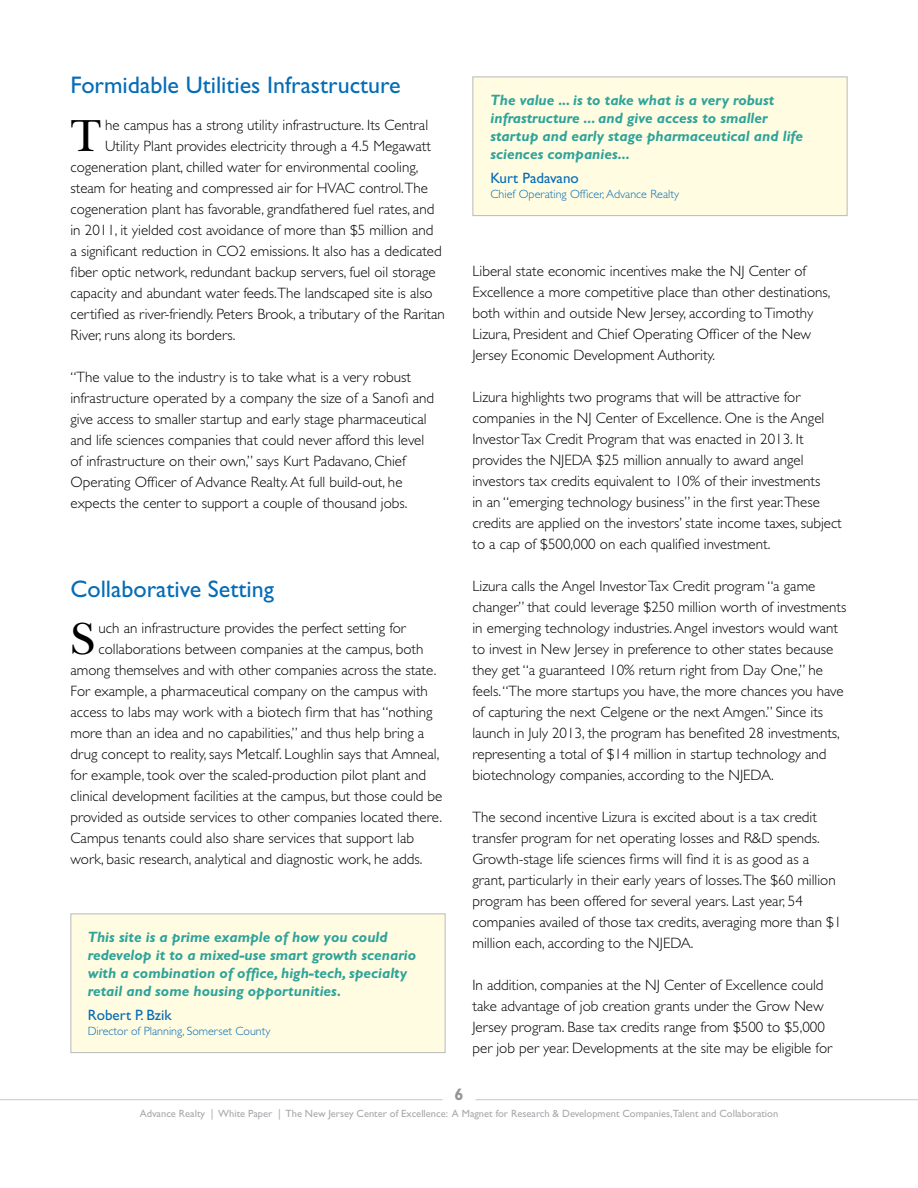
<style>
.page{position:relative;width:918px;height:1188px;background:#fff}
.page>*{position:absolute;margin:0;border:0;box-sizing:border-box;transform-origin:0 0}
.t1{font:46.8px "New Baskerville Std";color:#000}
.t2{font:24px "Gill Sans Std";color:#056cb6}
.t3{font:700 16.5px "Gill Sans Std";color:#939598}
.t4{font:300 15px/21px "Gill Sans Std";color:#000}
.t5{font:italic 700 15px/18.1px "Gill Sans Std";color:#2ea39a}
.t6{font:15px "Gill Sans Std";color:#056cb6}
.t7{font:300 12px "Gill Sans Std";color:#056cb6}
.t8{font:10.5px "Gill Sans Std";color:#a7a9ac}
</style>
<div class="page">
<div style="left:70px;top:914px;width:376px;height:139px;background:#fffce1;border:1px solid #b7b9bc"></div>
<div style="left:472px;top:76px;width:376px;height:140px;background:#fffce1;border:1px solid #b7b9bc"></div>
<hr style="left:0;top:1099px;width:443px;height:1px;background:#cbccce">
<hr style="left:476px;top:1099px;width:442px;height:1px;background:#cbccce">
<h2 class="t2" style="left:70px;top:71px;width:332px">Formidable Utilities Infrastructure</h2>
<h1 class="t1" style="left:70px;top:109px;width:32px">T</h1>
<p class="t4" style="left:105px;top:115px;width:325px">he campus has a strong utility infrastructure. Its Central</p>
<p class="t4" style="left:105px;top:136px;width:327px">Utility Plant provides electricity through a 4.5 Megawatt</p>
<p class="t4" style="left:70px;top:157px;width:349px">cogeneration plant, chilled water for environmental cooling,</p>
<p class="t4" style="left:70px;top:178px;width:359px">steam for heating and compressed air for HVAC control.The</p>
<p class="t4" style="left:70px;top:199px;width:365px">cogeneration plant has favorable, grandfathered fuel rates, and</p>
<p class="t4" style="left:70px;top:220px;width:364px">in 2011, it yielded cost avoidance of more than $5 million and</p>
<p class="t4" style="left:70px;top:241px;width:373px">a significant reduction in CO2 emissions. It also has a dedicated</p>
<p class="t4" style="left:70px;top:262px;width:367px">fiber optic network, redundant backup servers, fuel oil storage</p>
<p class="t4" style="left:70px;top:283px;width:364px">capacity and abundant water feeds.The landscaped site is also</p>
<p class="t4" style="left:70px;top:304px;width:376px">certified as river-friendly. Peters Brook, a tributary of the Raritan</p>
<p class="t4" style="left:70px;top:325px;width:167px">River, runs along its borders.</p>
<p class="t4" style="left:70px;top:367px;width:365px">“The value to the industry is to take what is a very robust infrastructure operated by a company the size of a Sanofi and give access to smaller startup and early stage pharmaceutical and life sciences companies that could never afford this level of infrastructure on their own,” says Kurt Padavano, Chief Operating Officer of Advance Realty. At full build-out, he expects the center to support a couple of thousand jobs.</p>
<h2 class="t2" style="left:70px;top:575px;width:205px">Collaborative Setting</h2>
<h1 class="t1" style="left:70px;top:611px;width:26px">S</h1>
<p class="t4" style="left:99px;top:617px;width:309px">uch an infrastructure provides the perfect setting for</p>
<p class="t4" style="left:99px;top:638px;width:326px">collaborations between companies at the campus, both</p>
<p class="t4" style="left:70px;top:659px;width:367px">among themselves and with other companies across the state.</p>
<p class="t4" style="left:70px;top:680px;width:359px">For example, a pharmaceutical company on the campus with</p>
<p class="t4" style="left:70px;top:701px;width:363px">access to labs may work with a biotech firm that has “nothing</p>
<p class="t4" style="left:70px;top:722px;width:355px">more than an idea and no capabilities,” and thus help bring a</p>
<p class="t4" style="left:70px;top:743px;width:370px">drug concept to reality, says Metcalf. Loughlin says that Amneal,</p>
<p class="t4" style="left:70px;top:764px;width:357px">for example, took over the scaled-production pilot plant and</p>
<p class="t4" style="left:70px;top:785px;width:373px">clinical development facilities at the campus, but those could be</p>
<p class="t4" style="left:70px;top:806px;width:373px">provided as outside services to other companies located there.</p>
<p class="t4" style="left:70px;top:827px;width:345px">Campus tenants could also share services that support lab</p>
<p class="t4" style="left:70px;top:848px;width:354px">work, basic research, analytical and diagnostic work, he adds.</p>
<p class="t5" style="left:88px;top:928px;width:330px">This site is a prime example of how you could redevelop it to a mixed-use smart growth scenario with a combination of office, high-tech, specialty retail and some housing opportunities.</p>
<p class="t6" style="left:88px;top:1007px;width:85px">Robert P. Bzik</p>
<p class="t7" style="left:88px;top:1024px;width:184px">Director of Planning, Somerset County</p>
<p class="t5" style="left:490px;top:91px;width:314px">The value ... is to take what is a very robust infrastructure ... and give access to smaller startup and early stage pharmaceutical and life sciences companies...</p>
<p class="t6" style="left:490px;top:170px;width:90px">Kurt Padavano</p>
<p class="t7" style="left:490px;top:187px;width:190px">Chief Operating Officer, Advance Realty</p>
<p class="t4" style="left:472px;top:260px;width:360px">Liberal state economic incentives make the NJ Center of Excellence a more competitive place than other destinations, both within and outside New Jersey, according to Timothy Lizura, President and Chief Operating Officer of the New Jersey Economic Development Authority.</p>
<p class="t4" style="left:472px;top:386px;width:371px">Lizura highlights two programs that will be attractive for companies in the NJ Center of Excellence. One is the Angel Investor Tax Credit Program that was enacted in 2013. It provides the NJEDA $25 million annually to award angel investors tax credits equivalent to 10% of their investments<br>in an “emerging technology business” in the first year.These credits are applied on the investors’ state income taxes, subject to a cap of $500,000 on each qualified investment.</p>
<p class="t4" style="left:472px;top:575px;width:375px">Lizura calls the Angel Investor Tax Credit program “a game changer” that could leverage $250 million worth of investments in emerging technology industries. Angel investors would want to invest in New Jersey in preference to other states because they get “a guaranteed 10% return right from Day One,” he feels. “The more startups you have, the more chances you have of capturing the next Celgene or the next Amgen.” Since its launch in July 2013, the program has benefited 28 investments, representing a total of $14 million in startup technology and biotechnology companies, according to the NJEDA.</p>
<p class="t4" style="left:472px;top:806px;width:371px">The second incentive Lizura is excited about is a tax credit transfer program for net operating losses and R&amp;D spends.<br>Growth-stage life sciences firms will find it is as good as a grant, particularly in their early years of losses.The $60 million program has been offered for several years. Last year, 54 companies availed of those tax credits, averaging more than $1 million each, according to the NJEDA.</p>
<p class="t4" style="left:472px;top:974px;width:361px">In addition, companies at the NJ Center of Excellence could take advantage of job creation grants under the Grow New Jersey program. Base tax credits range from $500 to $5,000 per job per year. Developments at the site may be eligible for</p>
<p class="t3" style="left:454px;top:1085px;width:11px">6</p>
<p class="t8" style="left:140px;top:1107px;width:640px">Advance Realty | White Paper | The New Jersey Center of Excellence: A Magnet for Research &amp; Development Companies,Talent and Collaboration</p>
</div>
